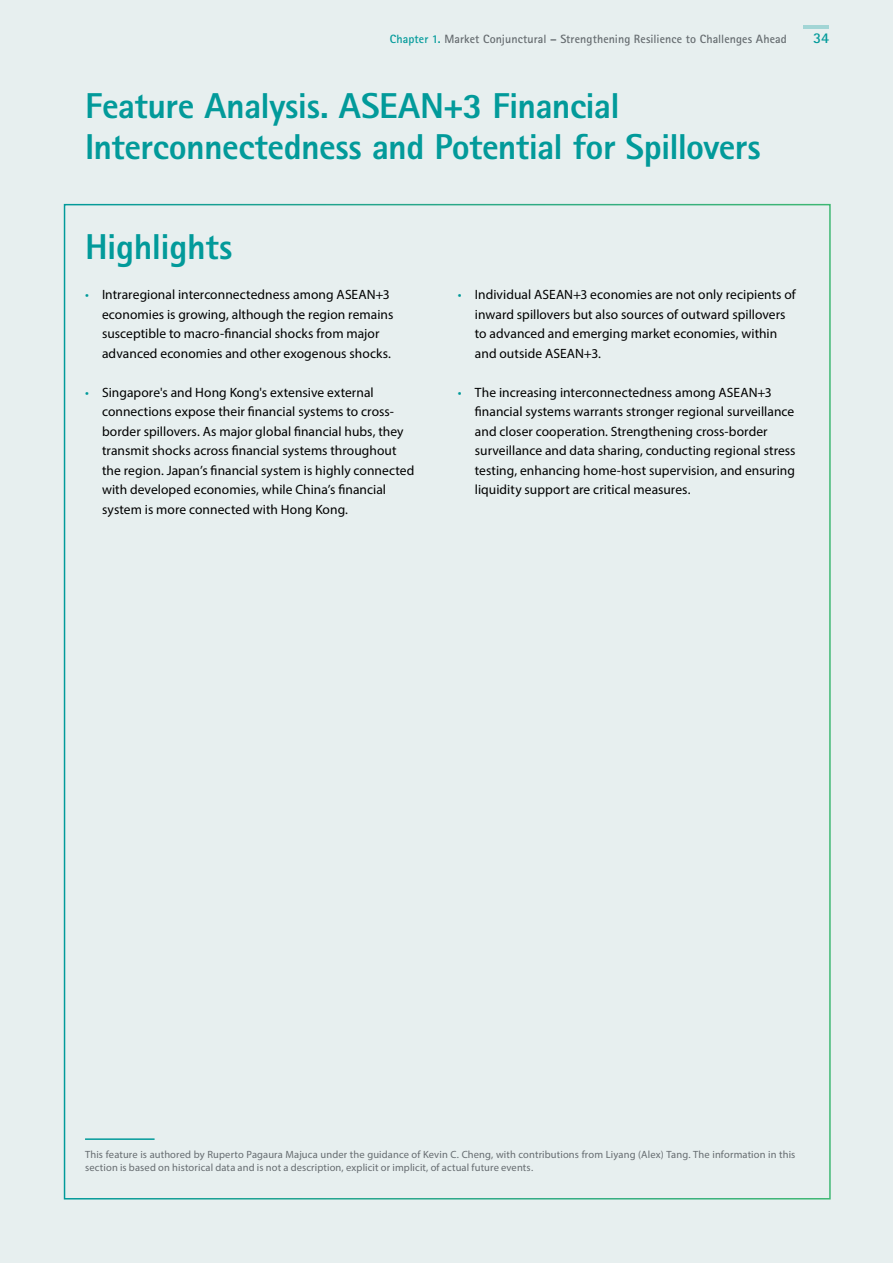
<style>
.page{position:relative;width:893px;height:1263px;background:#e7efef}
.page>*{position:absolute;margin:0;border:0;box-sizing:border-box;transform-origin:0 0}
.t1{font:800 36px/40.5px "Rotis Sans Serif Std";letter-spacing:-.015em;color:#029a9a}
.t2{font:700 15px "Rotis Sans Serif Std";color:#029a9a}
.t3{font:13.5px/19.5px "Myriad Pro";letter-spacing:.005em;color:#000}
.t4{font:700 12px "Rotis Sans Serif Std";letter-spacing:.01em;color:#666c70}
.t5{font:10.5px/13.5px "Myriad Pro";letter-spacing:.01em;color:#666c70}
.s1{color:#029a9a}
</style>
<div class="page">
<hr style="left:85px;top:1138px;width:70px;height:2px;background:#029a9a">
<hr style="left:803px;top:25px;width:26px;height:3px;background:#029a9a">
<p class="t4" style="left:390px;top:31px;width:399px"><span class="s1">Chapter 1.</span> Market Conjunctural – Strengthening Resilience to Challenges Ahead</p>
<p class="t2" style="left:813px;top:28px;width:18px">34</p>
<h1 class="t1" style="left:85px;top:85px;width:677px">Feature Analysis. ASEAN+3 Financial<br>Interconnectedness and Potential for Spillovers</h1>
<h1 class="t1" style="left:85px;top:226px;width:149px">Highlights</h1>
<p class="t3" style="left:102px;top:285px;width:293px;text-indent:-17px"><span class="s1">•</span> Intraregional interconnectedness among ASEAN+3 economies is growing, although the region remains susceptible to macro-financial shocks from major advanced economies and other exogenous shocks.</p>
<p class="t3" style="left:102px;top:382px;width:314px;text-indent:-17px"><span class="s1">•</span> Singapore's and Hong Kong's extensive external connections expose their financial systems to cross&shy;border spillovers. As major global financial hubs, they transmit shocks across financial systems throughout the region. Japan’s financial system is highly connected with developed economies, while China’s financial system is more connected with Hong Kong.</p>
<p class="t3" style="left:475px;top:285px;width:323px;text-indent:-17px"><span class="s1">•</span> Individual ASEAN+3 economies are not only recipients of inward spillovers but also sources of outward spillovers to advanced and emerging market economies, within and outside ASEAN+3.</p>
<p class="t3" style="left:475px;top:382px;width:322px;text-indent:-17px"><span class="s1">•</span> The increasing interconnectedness among ASEAN+3 financial systems warrants stronger regional surveillance and closer cooperation. Strengthening cross-border surveillance and data sharing, conducting regional stress testing, enhancing home-host supervision, and ensuring liquidity support are critical measures.</p>
<p class="t5" style="left:85px;top:1147px;width:712px">This feature is authored by Ruperto Pagaura Majuca under the guidance of Kevin C. Cheng, with contributions from Liyang (Alex) Tang. The information in this section is based on historical data and is not a description, explicit or implicit, of actual future events.</p>
</div>
